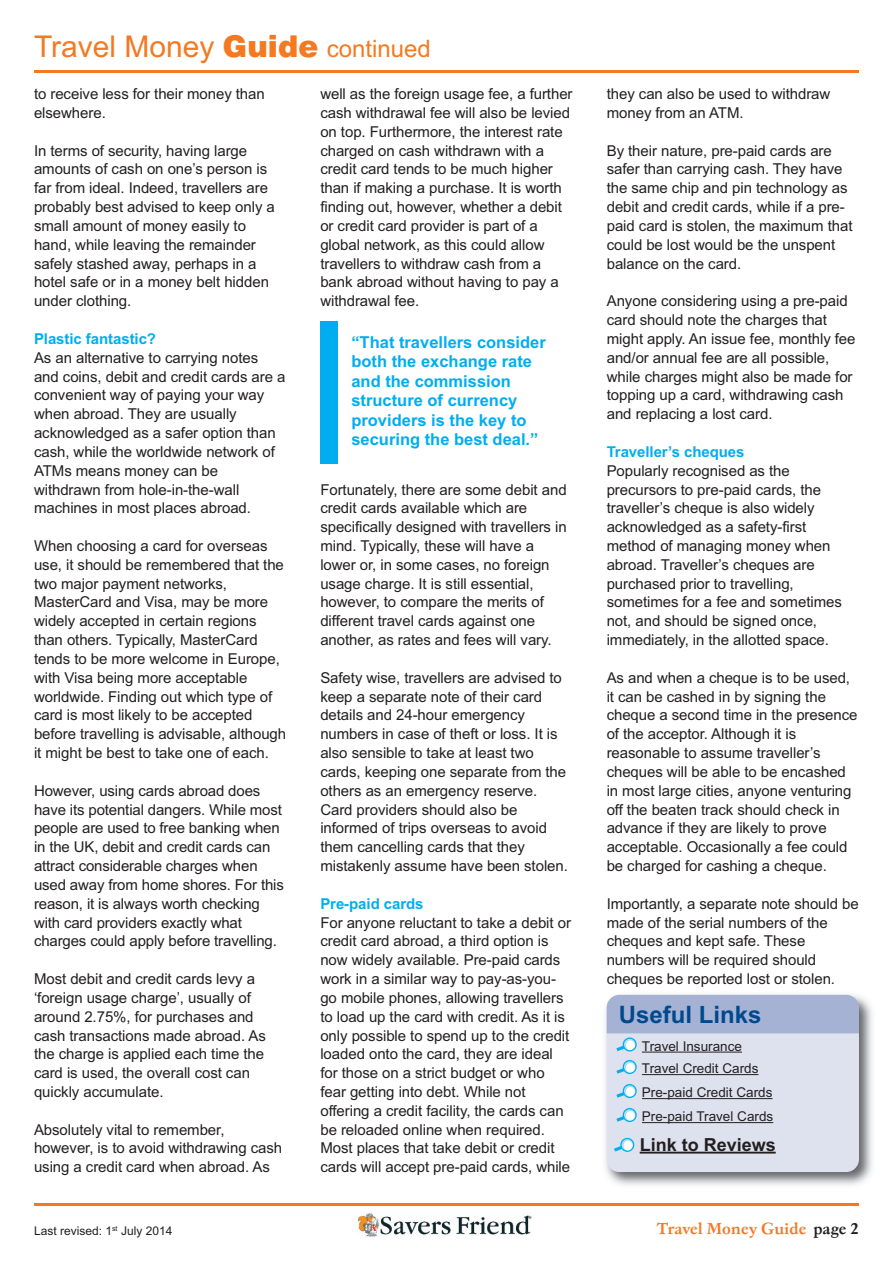
<style>
.page{position:relative;width:893px;height:1263px;background:#fff}
.page>*{position:absolute;margin:0;border:0;box-sizing:border-box;transform-origin:0 0}
.t1{font:30px "Arial";color:#f47921}
.t2{font:700 24px "Arial";color:#01498e}
.t3{font:700 18px "Arial";color:#231f20}
.t4{font:700 16.5px/19.5px "Arial";color:#00aeef}
.t5{font:500 16.5px "Garamond No 4 Cyr TCY";color:#f47921}
.t6{font:15px/18.9px "Arial";letter-spacing:-.005em;color:#231f20}
.t7{font:700 15px "Arial";letter-spacing:-.005em;color:#00aeef}
.t8{font:13.5px/22.5px "Arial";color:#231f20}
.t9{font:12px "Arial";color:#231f20}
.s1{font-family:"Swiss 721 BT";font-weight:900}
.s2{font-size:24px}
.s3{color:#231f20}
</style>
<div class="page">
<hr style="left:34px;top:1203px;width:825px;height:2px;background:#f47921">
<img style="left:358px;top:1213px;width:174px;height:24px">
<hr style="left:34px;top:70px;width:825px;height:2px;background:#f47921">
<div style="left:320px;top:322px;width:17px;height:142px;background:#00aeef"></div>
<img style="left:605px;top:994px;width:267px;height:191px">
<div style="left:607px;top:996px;width:252px;height:176px;background:#dee2ef;border-radius:13px"></div>
<hr style="left:640px;top:1152px;width:136px;height:1px;background:#231f20">
<svg style="left:614px;top:1138px;width:20px;height:14px"></svg>
<hr style="left:642px;top:1051px;width:100px;height:1px;background:#231f20">
<hr style="left:642px;top:1074px;width:116px;height:1px;background:#231f20">
<svg style="left:616px;top:1060px;width:21px;height:14px"></svg>
<hr style="left:642px;top:1098px;width:130px;height:1px;background:#231f20">
<svg style="left:616px;top:1084px;width:21px;height:14px"></svg>
<hr style="left:642px;top:1122px;width:131px;height:1px;background:#231f20">
<svg style="left:616px;top:1108px;width:21px;height:14px"></svg>
<svg style="left:607px;top:995px;width:252px;height:56px"></svg>
<h1 class="t1" style="left:34px;top:29px;width:398px">Travel Money <span class="s1">Guide</span> <span class="s2">continued</span></h1>
<p class="t6" style="left:34px;top:85px;width:232px">to receive less for their money than elsewhere.</p>
<p class="t6" style="left:34px;top:141px;width:242px">In terms of security, having large amounts of cash on one’s person is far from ideal. Indeed, travellers are probably best advised to keep only a small amount of money easily to hand, while leaving the remainder safely stashed away, perhaps in a hotel safe or in a money belt hidden under clothing.</p>
<p class="t7" style="left:34px;top:330px;width:124px">Plastic fantastic?</p>
<p class="t6" style="left:34px;top:348px;width:253px">As an alternative to carrying notes and coins, debit and credit cards are a convenient way of paying your way when abroad. They are usually acknowledged as a safer option than cash, while the worldwide network of<br>ATMs means money can be withdrawn from hole-in-the-wall machines in most places abroad.</p>
<p class="t6" style="left:34px;top:536px;width:254px">When choosing a card for overseas use, it should be remembered that the two major payment networks, MasterCard and Visa, may be more widely accepted in certain regions than others. Typically, MasterCard tends to be more welcome in Europe, with Visa being more acceptable worldwide. Finding out which type of card is most likely to be accepted before travelling is advisable, although it might be best to take one of each.</p>
<p class="t6" style="left:34px;top:781px;width:251px">However, using cards abroad does have its potential dangers. While most people are used to free banking when in the UK, debit and credit cards can attract considerable charges when used away from home shores. For this reason, it is always worth checking with card providers exactly what charges could apply before travelling.</p>
<p class="t6" style="left:34px;top:969px;width:233px">Most debit and credit cards levy a ‘foreign usage charge’, usually of around 2.75%, for purchases and cash transactions made abroad. As the charge is applied each time the card is used, the overall cost can quickly accumulate.</p>
<p class="t6" style="left:34px;top:1120px;width:250px">Absolutely vital to remember, however, is to avoid withdrawing cash using a credit card when abroad. As</p>
<p class="t9" style="left:34px;top:1223px;width:140px">Last revised: 1<sup>st</sup> July 2014</p>
<p class="t6" style="left:320px;top:85px;width:254px">well as the foreign usage fee, a further cash withdrawal fee will also be levied on top. Furthermore, the interest rate charged on cash withdrawn with a credit card tends to be much higher than if making a purchase. It is worth finding out, however, whether a debit or credit card provider is part of a global network, as this could allow travellers to withdraw cash from a bank abroad without having to pay a withdrawal fee.</p>
<p class="t4" style="left:351px;top:332px;width:196px">“That travellers consider both the exchange rate and the commission structure of currency providers is the key to securing the best deal.”</p>
<p class="t6" style="left:320px;top:480px;width:248px">Fortunately, there are some debit and credit cards available which are specifically designed with travellers in mind. Typically, these will have a lower or, in some cases, no foreign usage charge. It is still essential, however, to compare the merits of different travel cards against one another, as rates and fees will vary.</p>
<p class="t6" style="left:320px;top:668px;width:249px">Safety wise, travellers are advised to keep a separate note of their card details and 24-hour emergency numbers in case of theft or loss. It is also sensible to take at least two cards, keeping one separate from the others as an emergency reserve.<br>Card providers should also be informed of trips overseas to avoid them cancelling cards that they mistakenly assume have been stolen.</p>
<p class="t7" style="left:320px;top:895px;width:105px">Pre-paid cards</p>
<p class="t6" style="left:320px;top:913px;width:252px">For anyone reluctant to take a debit or credit card abroad, a third option is now widely available. Pre-paid cards work in a similar way to pay-as-you&shy;go mobile phones, allowing travellers to load up the card with credit. As it is only possible to spend up to the credit loaded onto the card, they are ideal for those on a strict budget or who fear getting into debt. While not offering a credit facility, the cards can be reloaded online when required.<br>Most places that take debit or credit cards will accept pre-paid cards, while</p>
<p class="t6" style="left:607px;top:84px;width:225px">they can also be used to withdraw money from an ATM.</p>
<p class="t6" style="left:607px;top:141px;width:247px">By their nature, pre-paid cards are safer than carrying cash. They have the same chip and pin technology as debit and credit cards, while if a pre&shy;paid card is stolen, the maximum that could be lost would be the unspent balance on the card.</p>
<p class="t6" style="left:607px;top:292px;width:250px">Anyone considering using a pre-paid card should note the charges that might apply. An issue fee, monthly fee and/or annual fee are all possible, while charges might also be made for topping up a card, withdrawing cash and replacing a lost card.</p>
<p class="t7" style="left:607px;top:443px;width:139px">Traveller’s cheques</p>
<p class="t6" style="left:607px;top:461px;width:237px">Popularly recognised as the precursors to pre-paid cards, the traveller’s cheque is also widely acknowledged as a safety-first method of managing money when abroad. Traveller’s cheques are purchased prior to travelling, sometimes for a fee and sometimes not, and should be signed once, immediately, in the allotted space.</p>
<p class="t6" style="left:607px;top:668px;width:252px">As and when a cheque is to be used, it can be cashed in by signing the cheque a second time in the presence of the acceptor. Although it is reasonable to assume traveller’s cheques will be able to be encashed in most large cities, anyone venturing off the beaten track should check in advance if they are likely to prove acceptable. Occasionally a fee could be charged for cashing a cheque.</p>
<p class="t6" style="left:607px;top:894px;width:254px">Importantly, a separate note should be made of the serial numbers of the cheques and kept safe. These numbers will be required should cheques be reported lost or stolen.</p>
<h2 class="t2" style="left:619px;top:1000px;width:144px">Useful Links</h2>
<p class="t8" style="left:642px;top:1034px;width:118px">Travel Insurance<br>Travel Credit Cards</p>
<p class="t8" style="left:642px;top:1080px;width:133px;line-height:24px">Pre-paid Credit Cards<br>Pre-paid Travel Cards</p>
<p class="t3" style="left:640px;top:1134px;width:138px">Link to Reviews</p>
<p class="t5" style="left:657px;top:1219px;width:204px">Travel Money Guide <span class="s3">page 2</span></p>
</div>
